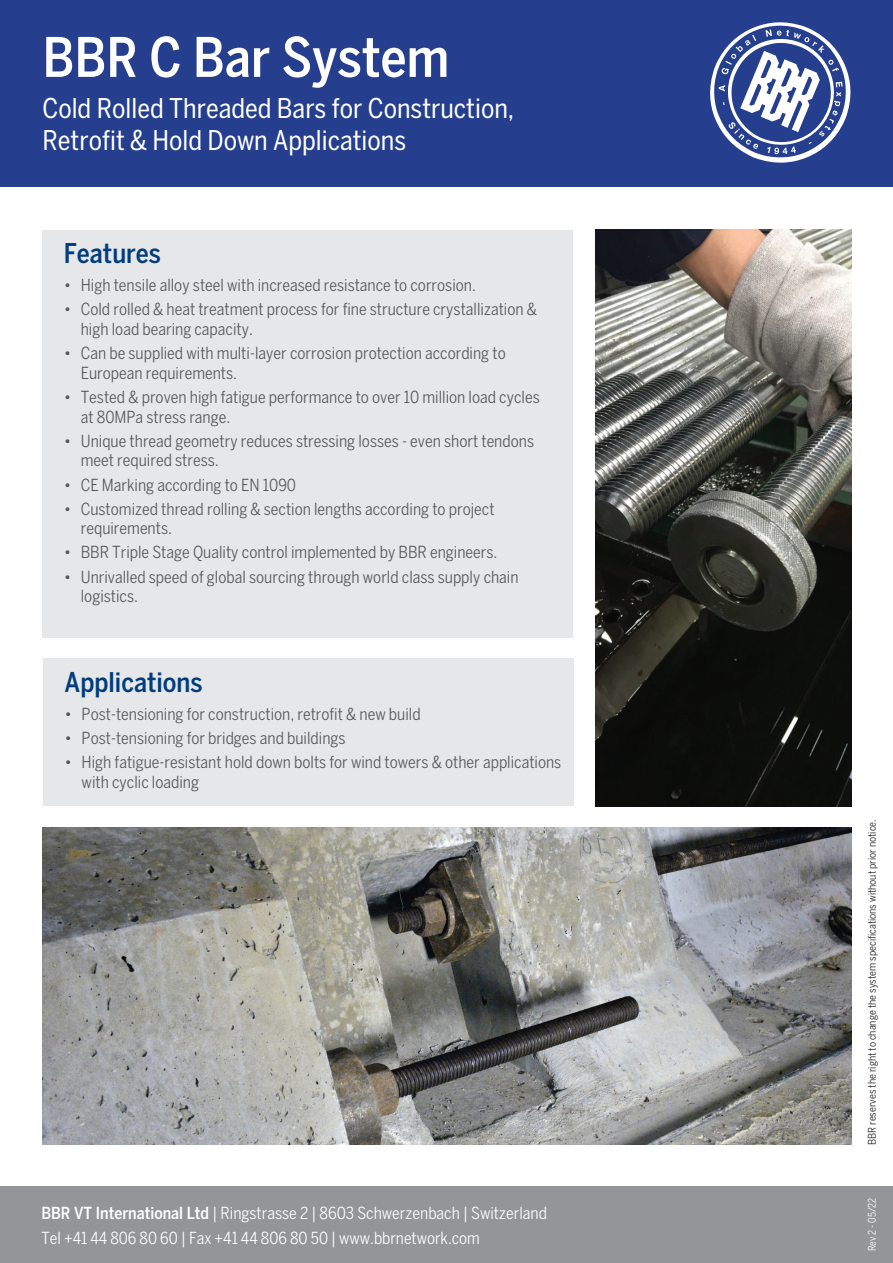
<style>
.page{position:relative;width:893px;height:1263px;background:#fff}
.page>*{position:absolute;margin:0;border:0;box-sizing:border-box;transform-origin:0 0}
.t1{font:500 condensed 54px "Benton Sans";color:#fff}
.t2{font:condensed 27px/32.4px "Benton Sans";color:#fff}
.t3{font:500 condensed 27px "Benton Sans";color:#013d7d}
.t4{font:condensed 16.5px/19.8px "Benton Sans";color:#57585a}
.t5{font:condensed 16.5px/25.5px "Benton Sans";color:#fff}
.t6{font:condensed 10.5px "Benton Sans";color:#231f20}
.t7{font:condensed 10.5px "Benton Sans";color:#fff;scale:.95 1}
.s1{font-weight:500}
</style>
<div class="page">
<div style="left:0;top:1186px;width:893px;height:77px;background:#939598"></div>
<div style="left:0;top:0;width:893px;height:186px;background:#253f8e"></div>
<svg style="left:710px;top:22px;width:140px;height:141px"></svg>
<img style="left:43px;top:827px;width:808px;height:318px">
<div style="left:43px;top:230px;width:530px;height:408px;background:#e6e7e9"></div>
<div style="left:43px;top:659px;width:531px;height:147px;background:#e6e7e9"></div>
<img style="left:595px;top:230px;width:256px;height:576px">
<h1 class="t1" style="left:43px;top:26px;width:408px">BBR C Bar System</h1>
<h2 class="t2" style="left:43px;top:92px;width:473px">Cold Rolled Threaded Bars for Construction,<br>Retrofit &amp; Hold Down Applications</h2>
<h2 class="t3" style="left:64px;top:237px;width:99px">Features</h2>
<p class="t4" style="left:64px;top:275px;width:414px">• High tensile alloy steel with increased resistance to corrosion.</p>
<p class="t4" style="left:81px;top:299px;width:458px;text-indent:-17px">• Cold rolled &amp; heat treatment process for fine structure crystallization &amp; high load bearing capacity.</p>
<p class="t4" style="left:81px;top:343px;width:426px;text-indent:-17px">• Can be supplied with multi-layer corrosion protection according to<br>European requirements.</p>
<p class="t4" style="left:81px;top:387px;width:460px;text-indent:-17px">• Tested &amp; proven high fatigue performance to over 10 million load cycles at 80MPa stress range.</p>
<p class="t4" style="left:81px;top:431px;width:455px;text-indent:-17px">• Unique thread geometry reduces stressing losses - even short tendons meet required stress.</p>
<p class="t4" style="left:64px;top:474px;width:234px">• CE Marking according to EN 1090</p>
<p class="t4" style="left:81px;top:499px;width:415px;text-indent:-17px">• Customized thread rolling &amp; section lengths according to project requirements.</p>
<p class="t4" style="left:64px;top:542px;width:435px">• BBR Triple Stage Quality control implemented by BBR engineers.</p>
<p class="t4" style="left:81px;top:566px;width:439px;text-indent:-17px">• Unrivalled speed of global sourcing through world class supply chain logistics.</p>
<h2 class="t3" style="left:65px;top:666px;width:140px">Applications</h2>
<p class="t4" style="left:65px;top:704px;width:358px">• Post-tensioning for construction, retrofit &amp; new build</p>
<p class="t4" style="left:65px;top:728px;width:282px">• Post-tensioning for bridges and buildings</p>
<p class="t4" style="left:82px;top:752px;width:481px;text-indent:-17px">• High fatigue-resistant hold down bolts for wind towers &amp; other applications with cyclic loading</p>
<p class="t5" style="left:41px;top:1200px;width:507px"><span class="s1">BBR VT International Ltd</span> | Ringstrasse 2 | 8603 Schwerzenbach | Switzerland<br>Tel +41 44 806 80 60 | Fax +41 44 806 80 50 | www.bbrnetwork.com</p>
<p class="t6" style="left:866px;top:1145px;width:327px;rotate:-90deg">BBR reserves the right to change the system specifications without prior notice.</p>
<p class="t7" style="left:866px;top:1251px;width:58px;rotate:-90deg">Rev 2 - 05/22</p>
</div>
